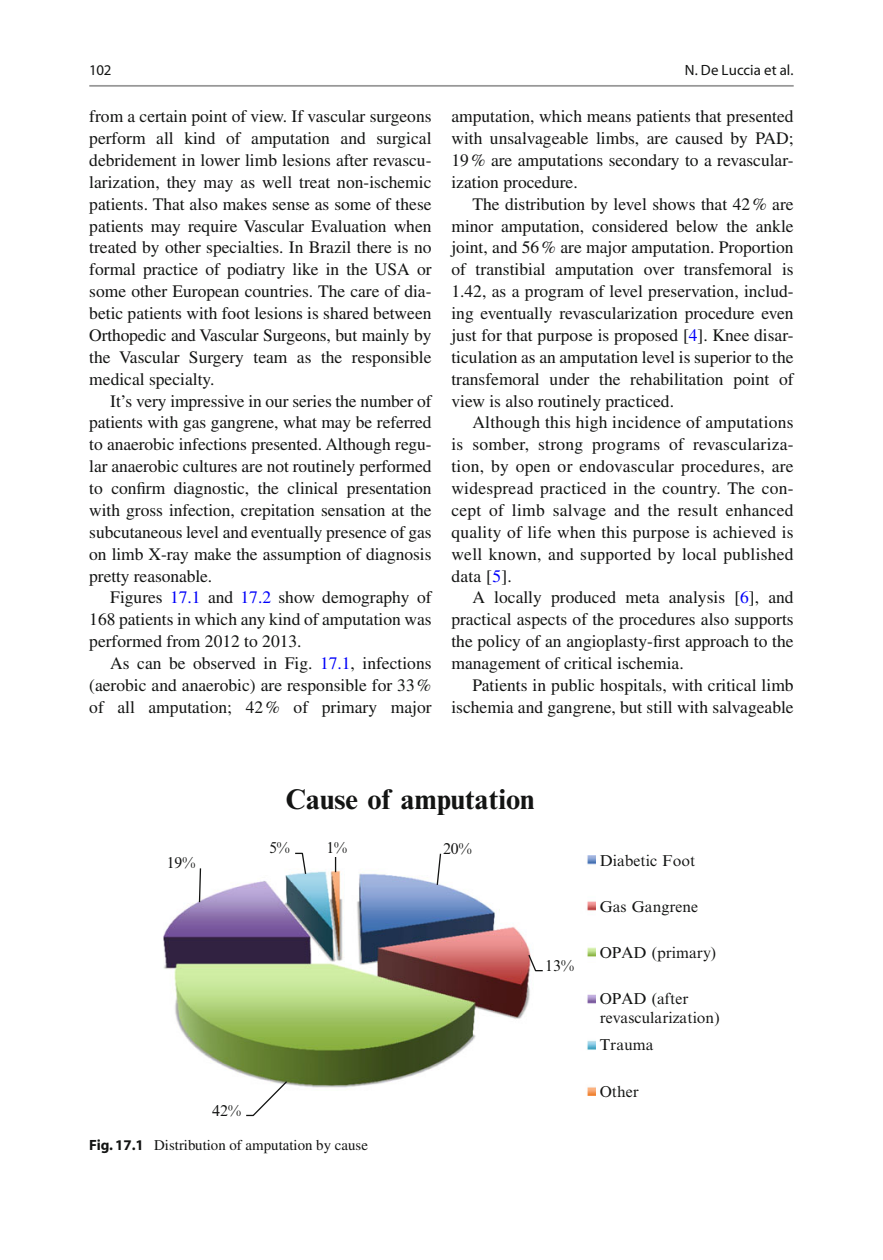
<style>
.page{position:relative;width:883px;height:1260px;background:#fff}
.page>*{position:absolute;margin:0;border:0;box-sizing:border-box;transform-origin:0 0}
.t1{font:700 28.53px "Pwfcmm Times New Roman";color:#131413}
.t2{font:17.5px/21.9px "Ngbmmx Times";color:#131413;text-align:justify}
.t3{font:15.75px/18.9px "Qgvcbp Times New Roman";color:#131413}
.t4{font:14.88px "Ngbmmx Times";color:#131413}
.t5{font:14.88px "Qxfjtb Myriad";color:#131413}
.s1{color:#0000fa}
.s2{font-family:"Skfyjf Myriad";font-weight:700}
</style>
<div class="page">
<img style="left:163px;top:855px;width:432px;height:240px">
<svg style="left:436px;top:853px;width:6px;height:33px"></svg>
<svg style="left:527px;top:953px;width:17px;height:19px"></svg>
<svg style="left:245px;top:1080px;width:43px;height:37px"></svg>
<svg style="left:198px;top:867px;width:4px;height:37px"></svg>
<svg style="left:294px;top:852px;width:13px;height:23px"></svg>
<svg style="left:335px;top:857px;width:1px;height:15px"></svg>
<hr style="left:89px;top:85px;width:705px;height:2px;background:#989898">
<p class="t5" style="left:89px;top:64px;width:24px">102</p>
<p class="t2" style="left:89px;top:107px;width:344px">from a certain point of view. If vascular surgeons perform all kind of amputation and surgical debridement in lower limb lesions after revascu&shy;larization, they may as well treat non-ischemic patients. That also makes sense as some of these patients may require Vascular Evaluation when treated by other specialties. In Brazil there is no formal practice of podiatry like in the USA or some other European countries. The care of dia&shy;betic patients with foot lesions is shared between Orthopedic and Vascular Surgeons, but mainly by the Vascular Surgery team as the responsible medical specialty.</p>
<p class="t2" style="left:89px;top:391px;width:344px;text-indent:21px">It’s very impressive in our series the number of patients with gas gangrene, what may be referred to anaerobic infections presented. Although regu&shy;lar anaerobic cultures are not routinely performed to confirm diagnostic, the clinical presentation with gross infection, crepitation sensation at the subcutaneous level and eventually presence of gas on limb X-ray make the assumption of diagnosis pretty reasonable.</p>
<p class="t2" style="left:89px;top:588px;width:344px;text-indent:21px">Figures <span class="s1">17.1</span> and <span class="s1">17.2</span> show demography of 168 patients in which any kind of amputation was performed from 2012 to 2013.</p>
<p class="t2" style="left:89px;top:654px;width:344px;text-indent:21px">As can be observed in Fig. <span class="s1">17.1</span> , infections (aerobic and anaerobic) are responsible for 33 % of all amputation; 42 % of primary major</p>
<p class="t5" style="left:685px;top:64px;width:110px">N. De Luccia et al.</p>
<p class="t2" style="left:451px;top:107px;width:344px">amputation, which means patients that presented with unsalvageable limbs, are caused by PAD; 19 % are amputations secondary to a revascular&shy;ization procedure.</p>
<p class="t2" style="left:451px;top:195px;width:344px;text-indent:21px">The distribution by level shows that 42 % are minor amputation, considered below the ankle joint, and 56 % are major amputation. Proportion of transtibial amputation over transfemoral is 1.42, as a program of level preservation, includ&shy;ing eventually revascularization procedure even just for that purpose is proposed [ <span class="s1">4</span> ]. Knee disar&shy;ticulation as an amputation level is superior to the transfemoral under the rehabilitation point of view is also routinely practiced.</p>
<p class="t2" style="left:451px;top:413px;width:344px;text-indent:21px">Although this high incidence of amputations is somber, strong programs of revasculariza&shy;tion, by open or endovascular procedures, are widespread practiced in the country. The con&shy;cept of limb salvage and the result enhanced quality of life when this purpose is achieved is well known, and supported by local published data [ <span class="s1">5</span> ].</p>
<p class="t2" style="left:451px;top:588px;width:344px;text-indent:21px">A locally produced meta analysis [ <span class="s1">6</span> ], and practical aspects of the procedures also supports the policy of an angioplasty-first approach to the management of critical ischemia.</p>
<p class="t2" style="left:451px;top:676px;width:344px;text-align:right">Patients in public hospitals, with critical limb ischemia and gangrene, but still with salvageable</p>
<p class="t3" style="left:167px;top:855px;width:30px">19%</p>
<h1 class="t1" style="left:286px;top:782px;width:251px">Cause of amputation</h1>
<p class="t3" style="left:269px;top:840px;width:22px">5%</p>
<p class="t3" style="left:326px;top:840px;width:22px">1%</p>
<p class="t3" style="left:443px;top:840px;width:30px">20%</p>
<p class="t3" style="left:545px;top:957px;width:30px">13%</p>
<p class="t3" style="left:212px;top:1102px;width:30px">42%</p>
<p class="t4" style="left:89px;top:1140px;width:280px"><span class="s2">Fig. 17.1</span> Distribution of amputation by cause</p>
<p class="t3" style="left:600px;top:852px;width:97px">Diabetic Foot</p>
<p class="t3" style="left:600px;top:898px;width:100px">Gas Gangrene</p>
<p class="t3" style="left:600px;top:944px;width:118px">OPAD (primary)</p>
<p class="t3" style="left:600px;top:991px;width:121px">OPAD (after revascularization)</p>
<p class="t3" style="left:600px;top:1037px;width:55px">Trauma</p>
<p class="t3" style="left:600px;top:1083px;width:41px">Other</p>
</div>
